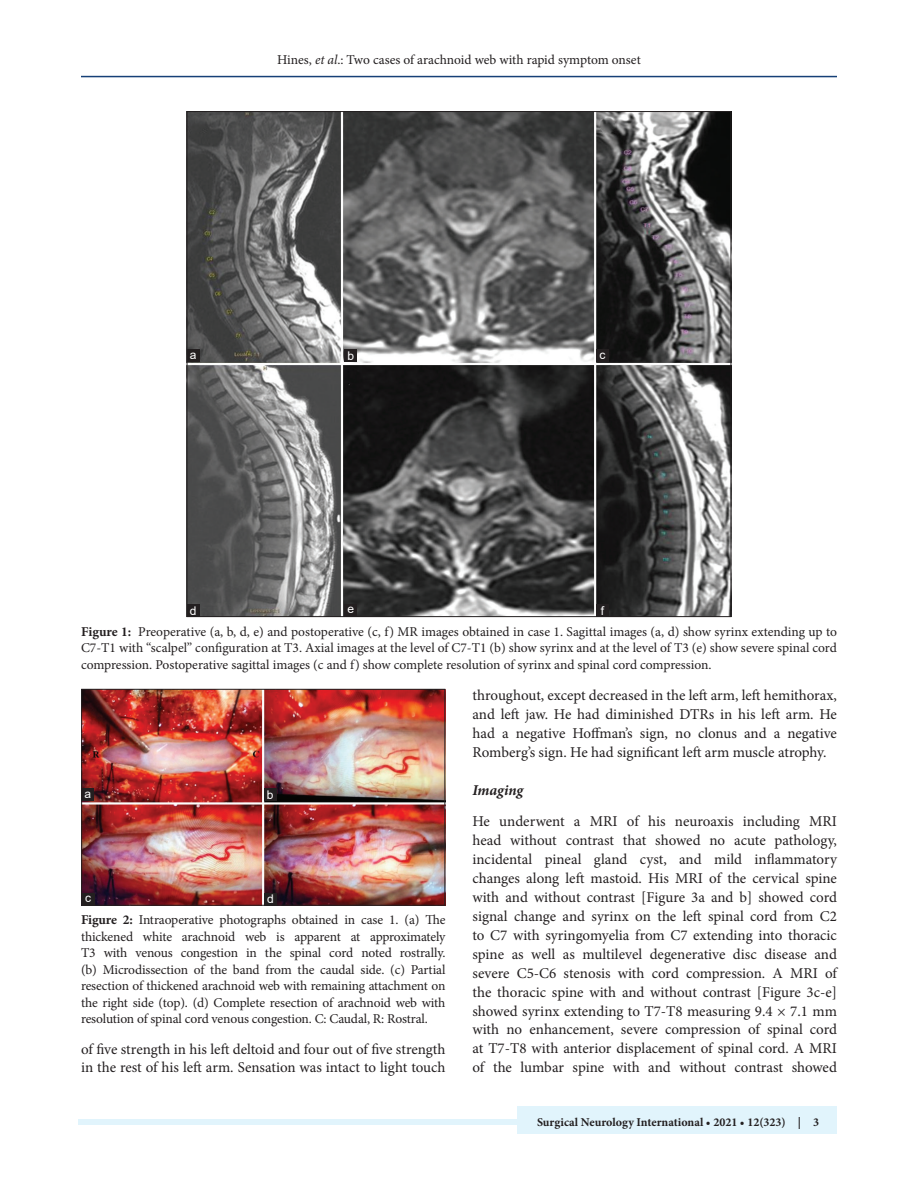
<style>
.page{position:relative;width:918px;height:1188px;background:#fff}
.page>*{position:absolute;margin:0;border:0;box-sizing:border-box;transform-origin:0 0}
.TX{font:15px/18.9px "Minion Pro";letter-spacing:-.005em;color:#231f20;text-align:justify}
.t1{font:italic 700 15px "Minion Pro";letter-spacing:-.01em;color:#231f20}
.FGC{font:13.5px/16.5px "Minion Pro";letter-spacing:-.01em;color:#231f20;text-align:justify}
.JF{font:700 12px "Minion Pro";color:#231f20}
.LABEL{font:12px "Arial";color:#fff}
.s1{font-style:italic}
.s2{font-weight:700}
</style>
<div class="page">
<hr style="left:81px;top:76px;width:756px;height:1px;background:#164077">
<div style="left:78px;top:1119px;width:756px;height:6px;background:#e1f4fc"></div>
<div style="left:518px;top:1106px;width:319px;height:28px;background:#e1f4fc"></div>
<img style="left:83px;top:691px;width:360px;height:212px">
<div style="left:81px;top:689px;width:364px;height:216px;border:1px solid #231f20"></div>
<div style="left:264px;top:893px;width:13px;height:12px;background:#231f20"></div>
<div style="left:82px;top:893px;width:12px;height:12px;background:#231f20"></div>
<div style="left:264px;top:788px;width:13px;height:13px;background:#231f20"></div>
<div style="left:81px;top:788px;width:13px;height:13px;background:#231f20"></div>
<img style="left:189px;top:113px;width:540px;height:502px">
<div style="left:187px;top:604px;width:13px;height:13px;background:#231f20"></div>
<div style="left:596px;top:349px;width:13px;height:13px;background:#231f20"></div>
<div style="left:344px;top:349px;width:13px;height:13px;background:#231f20"></div>
<div style="left:187px;top:349px;width:13px;height:13px;background:#231f20"></div>
<div style="left:596px;top:604px;width:13px;height:13px;background:#231f20"></div>
<div style="left:345px;top:604px;width:12px;height:13px;background:#231f20"></div>
<p class="FGC" style="left:277px;top:51px;width:365px">Hines, <span class="s1">et al</span>.: Two cases of arachnoid web with rapid symptom onset</p>
<p class="LABEL" style="left:190px;top:346px;width:8px">a</p>
<p class="LABEL" style="left:347px;top:347px;width:8px">b</p>
<p class="LABEL" style="left:599px;top:346px;width:7px">c</p>
<p class="LABEL" style="left:190px;top:602px;width:8px">d</p>
<p class="LABEL" style="left:348px;top:601px;width:8px">e</p>
<p class="LABEL" style="left:601px;top:602px;width:5px">f</p>
<p class="FGC" style="left:81px;top:623px;width:758px"><span class="s2">Figure 1:</span> Preoperative (a, b, d, e) and postoperative (c, f) MR images obtained in case 1. Sagittal images (a, d) show syrinx extending up to C7-T1 with “scalpel” configuration at T3. Axial images at the level of C7-T1 (b) show syrinx and at the level of T3 (e) show severe spinal cord compression. Postoperative sagittal images (c and f) show complete resolution of syrinx and spinal cord compression.</p>
<p class="LABEL" style="left:85px;top:785px;width:8px">a</p>
<p class="LABEL" style="left:267px;top:786px;width:8px">b</p>
<p class="LABEL" style="left:85px;top:890px;width:7px">c</p>
<p class="LABEL" style="left:267px;top:891px;width:8px">d</p>
<p class="FGC" style="left:81px;top:912px;width:366px"><span class="s2">Figure 2:</span> Intraoperative photographs obtained in case 1. (a) The thickened white arachnoid web is apparent at approximately T3 with venous congestion in the spinal cord noted rostrally. (b) Microdissection of the band from the caudal side. (c) Partial resection of thickened arachnoid web with remaining attachment on the right side (top). (d) Complete resection of arachnoid web with resolution of spinal cord venous congestion. C: Caudal, R: Rostral.</p>
<p class="TX" style="left:81px;top:1041px;width:366px;line-height:18px">of five strength in his left deltoid and four out of five strength in the rest of his left arm. Sensation was intact to light touch</p>
<p class="TX" style="left:472px;top:686px;width:366px">throughout, except decreased in the left arm, left hemithorax, and left jaw. He had diminished DTRs in his left arm. He had a negative Hoffman’s sign, no clonus and a negative Romberg’s sign. He had significant left arm muscle atrophy.</p>
<h3 class="t1" style="left:472px;top:780px;width:52px">Imaging</h3>
<p class="TX" style="left:472px;top:812px;width:366px">He underwent a MRI of his neuroaxis including MRI head without contrast that showed no acute pathology, incidental pineal gland cyst, and mild inflammatory changes along left mastoid. His MRI of the cervical spine with and without contrast [Figure 3a and b] showed cord signal change and syrinx on the left spinal cord from C2 to C7 with syringomyelia from C7 extending into thoracic spine as well as multilevel degenerative disc disease and severe C5-C6 stenosis with cord compression. A MRI of the thoracic spine with and without contrast [Figure 3c-e] showed syrinx extending to T7-T8 measuring 9.4 × 7.1 mm with no enhancement, severe compression of spinal cord at T7-T8 with anterior displacement of spinal cord. A MRI of the lumbar spine with and without contrast showed</p>
<p class="JF" style="left:537px;top:1113px;width:284px">Surgical Neurology International • 2021 • 12(323) | 3</p>
</div>
